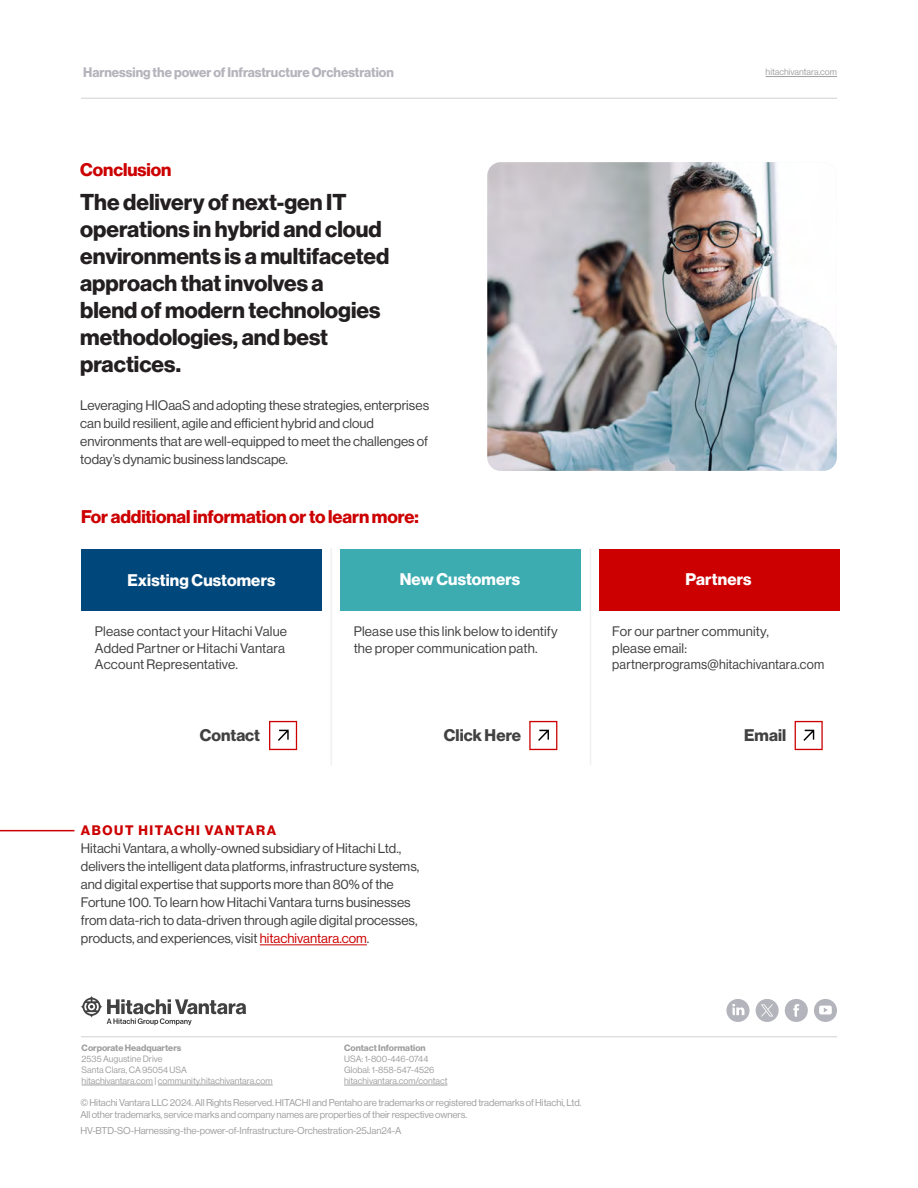
<style>
.page{position:relative;width:918px;height:1188px;background:#fff}
.page>*{position:absolute;margin:0;border:0;box-sizing:border-box;transform-origin:0 0}
.Main_Title_Black{font:22.5px/27px "N Haas Grotesk DS Pro 75 Bd";color:#231f20}
.Primary-Subhead-Red{font:18px "N Haas Grotesk DS Pro 75 Bd";letter-spacing:-.005em;color:#c00}
.Copy_Bold_-_White{font:16.5px "N Haas Grotesk DS Pro 75 Bd";letter-spacing:.01em;color:#fff}
.Did_You_Know_-_Copy{font:16.5px "N Haas Grotesk DS Pro 75 Bd";letter-spacing:.005em;color:#414141}
.Body{font:13.5px/18px "N Haas Grotesk DS Pro 55 Rg";color:#414141}
.Copy_Table_-_gray{font:13.5px/16.5px "N Haas Grotesk DS Pro 55 Rg";letter-spacing:.015em;color:#414141}
.t1{font:13.5px "N Haas Grotesk DS Pro 75 Bd";color:#b4b4bc}
.Copy_Table_-_gray-2{font:13.5px "N Haas Grotesk DS Pro 55 Rg";letter-spacing:.015em;color:#414141;scale:.95 1}
.Doc_Type_RED{font:13.5px "N Haas Grotesk DS Pro 75 Bd";letter-spacing:.115em;color:#c00}
.t2{font:9.75px/12px "N Haas Grotesk DS Pro 55 Rg";letter-spacing:-.01em;color:#a0a0a0}
.t3{font:9px/10.8px "N Haas Grotesk DS Pro 55 Rg";color:#a0a0a0}
.t4{font:9px "N Haas Grotesk DS Pro 75 Bd";color:#a0a0a0}
.s1{color:#c00}
</style>
<div class="page">
<hr style="left:81px;top:98px;width:756px;height:1px;background:#d0d0d0">
<hr style="left:766px;top:76px;width:71px;height:1px;background:#a0a0a0">
<hr style="left:81px;top:1036px;width:756px;height:1px;background:#d0d0d0">
<hr style="left:82px;top:1085px;width:71px;height:1px;background:#a0a0a0">
<hr style="left:158px;top:1085px;width:115px;height:1px;background:#a0a0a0">
<hr style="left:344px;top:1085px;width:103px;height:1px;background:#a0a0a0">
<svg style="left:81px;top:996px;width:165px;height:29px"></svg>
<div style="left:785px;top:999px;width:23px;height:23px;background:#b4b4bc;border-radius:50%"></div>
<svg style="left:793px;top:1004px;width:6px;height:13px"></svg>
<div style="left:726px;top:999px;width:24px;height:23px;background:#b4b4bc;border-radius:50%"></div>
<svg style="left:732px;top:1004px;width:12px;height:11px"></svg>
<div style="left:814px;top:999px;width:23px;height:23px;background:#b4b4bc;border-radius:50%"></div>
<svg style="left:819px;top:1006px;width:13px;height:8px"></svg>
<div style="left:756px;top:999px;width:23px;height:23px;background:#b4b4bc;border-radius:50%"></div>
<svg style="left:761px;top:1004px;width:12px;height:12px"></svg>
<div style="left:340px;top:549px;width:241px;height:61px;background:#3cacb1"></div>
<div style="left:599px;top:549px;width:240px;height:61px;background:#c00"></div>
<hr style="left:331px;top:548px;width:1px;height:217px;background:#eff0f0">
<hr style="left:590px;top:548px;width:1px;height:217px;background:#eff0f0">
<div style="left:81px;top:549px;width:241px;height:61px;background:#00477b"></div>
<svg style="left:269px;top:721px;width:28px;height:29px"></svg>
<svg style="left:529px;top:721px;width:28px;height:29px"></svg>
<svg style="left:795px;top:721px;width:28px;height:29px"></svg>
<hr style="left:0;top:830px;width:74px;height:1px;background:#c00">
<hr style="left:260px;top:945px;width:107px;height:1px;background:#c00">
<img style="left:487px;top:162px;width:350px;height:309px">
<p class="t1" style="left:83px;top:64px;width:312px">Harnessing the power of Infrastructure Orchestration</p>
<p class="t3" style="left:766px;top:67px;width:73px">hitachivantara.com</p>
<p class="Primary-Subhead-Red" style="left:80px;top:159px;width:93px">Conclusion</p>
<p class="Main_Title_Black" style="left:80px;top:189px;width:311px">The delivery of next-gen IT operations in hybrid and cloud environments is a multifaceted approach that involves a<br>blend of modern technologies methodologies, and best practices.</p>
<p class="Body" style="left:80px;top:397px;width:350px">Leveraging HIOaaS and adopting these strategies, enterprises can build resilient, agile and efficient hybrid and cloud environments that are well-equipped to meet the challenges of today’s dynamic business landscape.</p>
<p class="Primary-Subhead-Red" style="left:81px;top:506px;width:339px">For additional information or to learn more:</p>
<p class="Copy_Bold_-_White" style="left:127px;top:570px;width:150px">Existing Customers</p>
<p class="Copy_Bold_-_White" style="left:400px;top:569px;width:122px">New Customers</p>
<p class="Copy_Bold_-_White" style="left:686px;top:569px;width:68px">Partners</p>
<p class="Copy_Table_-_gray" style="left:95px;top:623px;width:194px">Please contact your Hitachi Value<br>Added Partner or Hitachi Vantara<br>Account Representative.</p>
<p class="Copy_Table_-_gray" style="left:354px;top:623px;width:205px">Please use this link below to identify the proper communication path.</p>
<p class="Copy_Table_-_gray" style="left:612px;top:623px;width:158px">For our partner community, please email:</p>
<p class="Copy_Table_-_gray-2" style="left:612px;top:657px;width:225px">partnerprograms@hitachivantara.com</p>
<p class="Did_You_Know_-_Copy" style="left:200px;top:725px;width:62px">Contact</p>
<p class="Did_You_Know_-_Copy" style="left:444px;top:725px;width:79px">Click Here</p>
<p class="Did_You_Know_-_Copy" style="left:744px;top:725px;width:44px">Email</p>
<p class="Doc_Type_RED" style="left:81px;top:823px;width:197px">ABOUT HITACHI VANTARA</p>
<p class="Body" style="left:81px;top:839px;width:340px">Hitachi Vantara, a wholly-owned subsidiary of Hitachi Ltd., delivers the intelligent data platforms, infrastructure systems, and digital expertise that supports more than 80% of the Fortune 100. To learn how Hitachi Vantara turns businesses from data-rich to data-driven through agile digital processes, products, and experiences, visit <span class="s1">hitachivantara.com</span>.</p>
<p class="t4" style="left:82px;top:1043px;width:101px">Corporate Headquarters</p>
<p class="t3" style="left:82px;top:1054px;width:193px">2535 Augustine Drive<br>Santa Clara, CA 95054 USA<br>hitachivantara.com | community.hitachivantara.com</p>
<p class="t4" style="left:344px;top:1043px;width:83px">Contact Information</p>
<p class="t3" style="left:344px;top:1054px;width:105px">USA: 1-800-446-0744<br>Global: 1-858-547-4526 hitachivantara.com/contact</p>
<p class="t2" style="left:80px;top:1096px;width:503px">© Hitachi Vantara LLC 2024. All Rights Reserved. HITACHI and Pentaho are trademarks or registered trademarks of Hitachi, Ltd.<br>All other trademarks, service marks and company names are properties of their respective owners.</p>
<p class="t2" style="left:80px;top:1125px;width:322px">HV-BTD-SO-Harnessing-the-power-of-Infrastructure-Orchestration-25Jan24-A</p>
</div>
